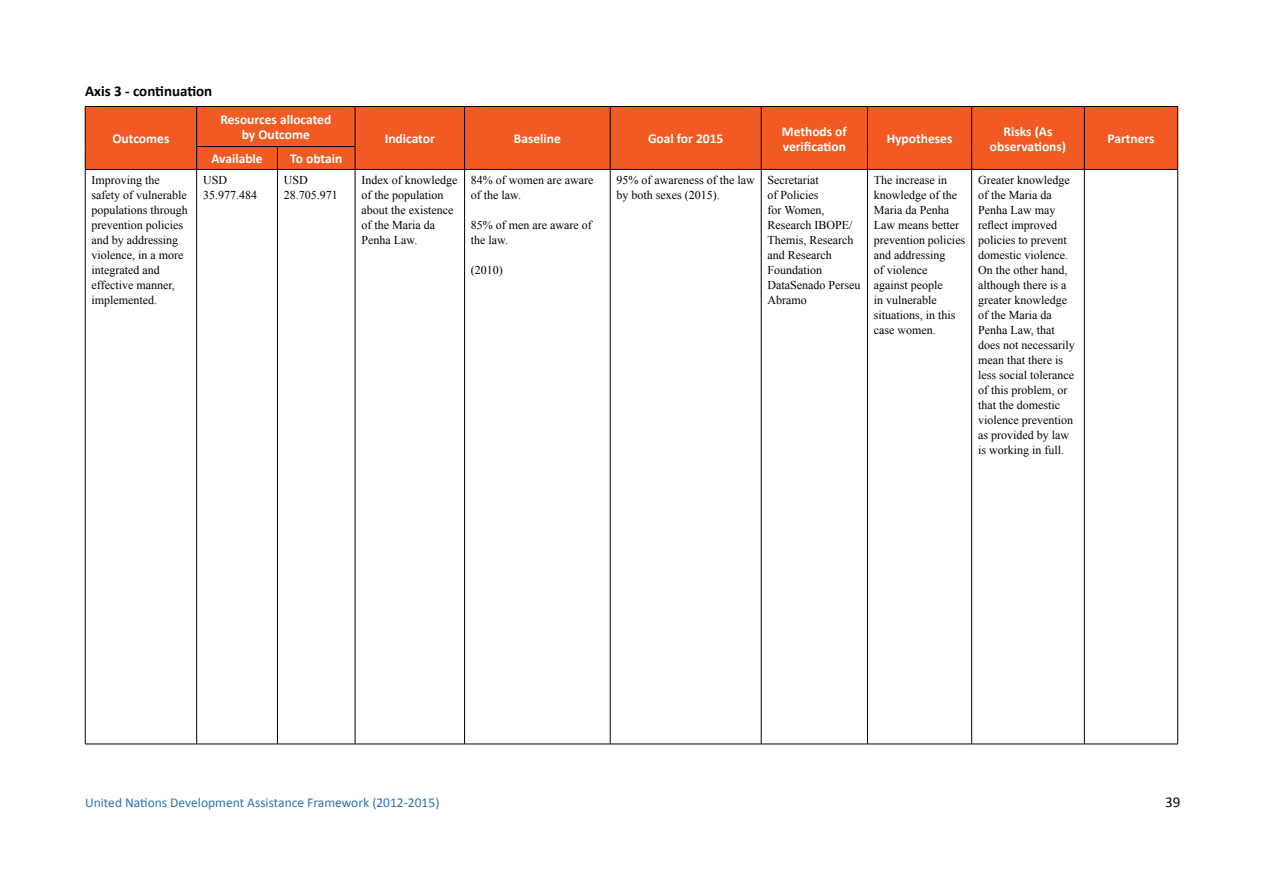
<style>
.page{position:relative;width:1263px;height:893px;background:#fff}
.page>*{position:absolute;margin:0;border:0;box-sizing:border-box;transform-origin:0 0}
.t1{font:700 15px "Calibri";color:#000}
.t2{font:15px "Calibri";color:#000}
.t3{font:700 13.5px/15px "Calibri";color:#fff;text-align:center}
.t4{font:13.5px "Calibri";color:#2972b9}
.t5{font:12px/15px "Times New Roman";color:#000}
</style>
<div class="page">
<div style="left:86px;top:107px;width:1091px;height:62px;background:#f15a22"></div>
<hr style="left:85px;top:170px;width:1px;height:574px;background:#000">
<hr style="left:196px;top:170px;width:1px;height:574px;background:#000">
<hr style="left:277px;top:170px;width:1px;height:574px;background:#000">
<hr style="left:355px;top:170px;width:1px;height:574px;background:#000">
<hr style="left:464px;top:170px;width:1px;height:574px;background:#000">
<hr style="left:610px;top:170px;width:1px;height:574px;background:#000">
<hr style="left:761px;top:170px;width:1px;height:574px;background:#000">
<hr style="left:867px;top:170px;width:1px;height:574px;background:#000">
<hr style="left:971px;top:170px;width:1px;height:574px;background:#000">
<hr style="left:1084px;top:170px;width:1px;height:574px;background:#000">
<hr style="left:1177px;top:170px;width:1px;height:574px;background:#000">
<hr style="left:85px;top:744px;width:112px;height:1px;background:#000">
<hr style="left:197px;top:744px;width:80px;height:1px;background:#000">
<hr style="left:277px;top:744px;width:78px;height:1px;background:#000">
<hr style="left:355px;top:744px;width:110px;height:1px;background:#000">
<hr style="left:465px;top:744px;width:145px;height:1px;background:#000">
<hr style="left:610px;top:744px;width:151px;height:1px;background:#000">
<hr style="left:761px;top:744px;width:106px;height:1px;background:#000">
<hr style="left:867px;top:744px;width:105px;height:1px;background:#000">
<hr style="left:972px;top:744px;width:112px;height:1px;background:#000">
<hr style="left:1084px;top:744px;width:94px;height:1px;background:#000">
<hr style="left:85px;top:106px;width:112px;height:1px;background:#000">
<hr style="left:85px;top:107px;width:1px;height:40px;background:#000">
<svg style="left:85px;top:147px;width:1px;height:22px"></svg>
<hr style="left:85px;top:169px;width:112px;height:1px;background:#000">
<hr style="left:197px;top:106px;width:80px;height:1px;background:#000">
<hr style="left:196px;top:107px;width:1px;height:39px;background:#000">
<hr style="left:277px;top:106px;width:78px;height:1px;background:#000">
<hr style="left:355px;top:106px;width:110px;height:1px;background:#000">
<hr style="left:355px;top:107px;width:1px;height:39px;background:#000">
<hr style="left:465px;top:106px;width:145px;height:1px;background:#000">
<hr style="left:464px;top:107px;width:1px;height:40px;background:#000">
<hr style="left:610px;top:106px;width:151px;height:1px;background:#000">
<hr style="left:610px;top:107px;width:1px;height:40px;background:#000">
<hr style="left:761px;top:106px;width:106px;height:1px;background:#000">
<hr style="left:761px;top:107px;width:1px;height:40px;background:#000">
<hr style="left:867px;top:106px;width:105px;height:1px;background:#000">
<hr style="left:867px;top:107px;width:1px;height:40px;background:#000">
<hr style="left:972px;top:106px;width:112px;height:1px;background:#000">
<hr style="left:971px;top:107px;width:1px;height:40px;background:#000">
<hr style="left:1084px;top:106px;width:94px;height:1px;background:#000">
<hr style="left:1084px;top:107px;width:1px;height:40px;background:#000">
<hr style="left:1177px;top:107px;width:1px;height:40px;background:#000">
<svg style="left:464px;top:147px;width:1px;height:22px"></svg>
<svg style="left:610px;top:147px;width:1px;height:22px"></svg>
<svg style="left:761px;top:147px;width:1px;height:22px"></svg>
<svg style="left:867px;top:147px;width:1px;height:22px"></svg>
<svg style="left:971px;top:147px;width:1px;height:22px"></svg>
<svg style="left:1084px;top:147px;width:1px;height:22px"></svg>
<svg style="left:1177px;top:147px;width:1px;height:22px"></svg>
<hr style="left:355px;top:169px;width:110px;height:1px;background:#000">
<hr style="left:465px;top:169px;width:145px;height:1px;background:#000">
<hr style="left:610px;top:169px;width:151px;height:1px;background:#000">
<hr style="left:761px;top:169px;width:106px;height:1px;background:#000">
<hr style="left:867px;top:169px;width:105px;height:1px;background:#000">
<hr style="left:972px;top:169px;width:112px;height:1px;background:#000">
<hr style="left:1084px;top:169px;width:94px;height:1px;background:#000">
<hr style="left:196px;top:146px;width:81px;height:1px;background:#000">
<svg style="left:196px;top:147px;width:1px;height:22px"></svg>
<hr style="left:277px;top:146px;width:78px;height:1px;background:#000">
<svg style="left:277px;top:147px;width:1px;height:22px"></svg>
<svg style="left:355px;top:147px;width:1px;height:22px"></svg>
<hr style="left:197px;top:169px;width:80px;height:1px;background:#000">
<hr style="left:277px;top:169px;width:78px;height:1px;background:#000">
<p class="t1" style="left:85px;top:82px;width:129px">Axis 3 - continuation</p>
<p class="t3" style="left:112px;top:131px;width:58px">Outcomes</p>
<p class="t3" style="left:220px;top:112px;width:112px">Resources allocated by Outcome</p>
<p class="t3" style="left:211px;top:151px;width:53px">Available</p>
<p class="t3" style="left:290px;top:151px;width:54px">To obtain</p>
<p class="t3" style="left:385px;top:131px;width:52px">Indicator</p>
<p class="t3" style="left:514px;top:131px;width:49px">Baseline</p>
<p class="t3" style="left:648px;top:131px;width:77px">Goal for 2015</p>
<p class="t3" style="left:782px;top:124px;width:66px;text-align:left">Methods of verification</p>
<p class="t3" style="left:887px;top:131px;width:67px">Hypotheses</p>
<p class="t3" style="left:990px;top:124px;width:78px">Risks (As observations)</p>
<p class="t3" style="left:1107px;top:131px;width:49px">Partners</p>
<p class="t5" style="left:92px;top:172px;width:98px">Improving the safety of vulnerable populations through prevention policies and by addressing violence, in a more integrated and effective manner, implemented.</p>
<p class="t5" style="left:203px;top:172px;width:55px">USD<br>35.977.484</p>
<p class="t5" style="left:284px;top:172px;width:55px">USD<br>28.705.971</p>
<p class="t5" style="left:361px;top:172px;width:97px">Index of knowledge of the population about the existence of the Maria da<br>Penha Law.</p>
<p class="t5" style="left:471px;top:172px;width:124px">84% of women are aware of the law.</p>
<p class="t5" style="left:471px;top:217px;width:122px">85% of men are aware of the law.</p>
<p class="t5" style="left:471px;top:262px;width:33px">(2010)</p>
<p class="t5" style="left:617px;top:172px;width:140px">95% of awareness of the law by both sexes (2015).</p>
<p class="t5" style="left:768px;top:172px;width:94px">Secretariat<br>of Policies<br>for Women,<br>Research IBOPE/<br>Themis, Research and Research<br>Foundation<br>DataSenado Perseu<br>Abramo</p>
<p class="t5" style="left:874px;top:172px;width:93px">The increase in knowledge of the<br>Maria da Penha<br>Law means better prevention policies and addressing<br>of violence<br>against people<br>in vulnerable situations, in this case women.</p>
<p class="t5" style="left:978px;top:172px;width:98px">Greater knowledge of the Maria da<br>Penha Law may reflect improved policies to prevent domestic violence.<br>On the other hand, although there is a greater knowledge of the Maria da<br>Penha Law, that does not necessarily mean that there is less social tolerance of this problem, or that the domestic violence prevention as provided by law is working in full.</p>
<p class="t4" style="left:85px;top:794px;width:356px">United Nations Development Assistance Framework (2012-2015)</p>
<p class="t2" style="left:1165px;top:793px;width:17px">39</p>
</div>
